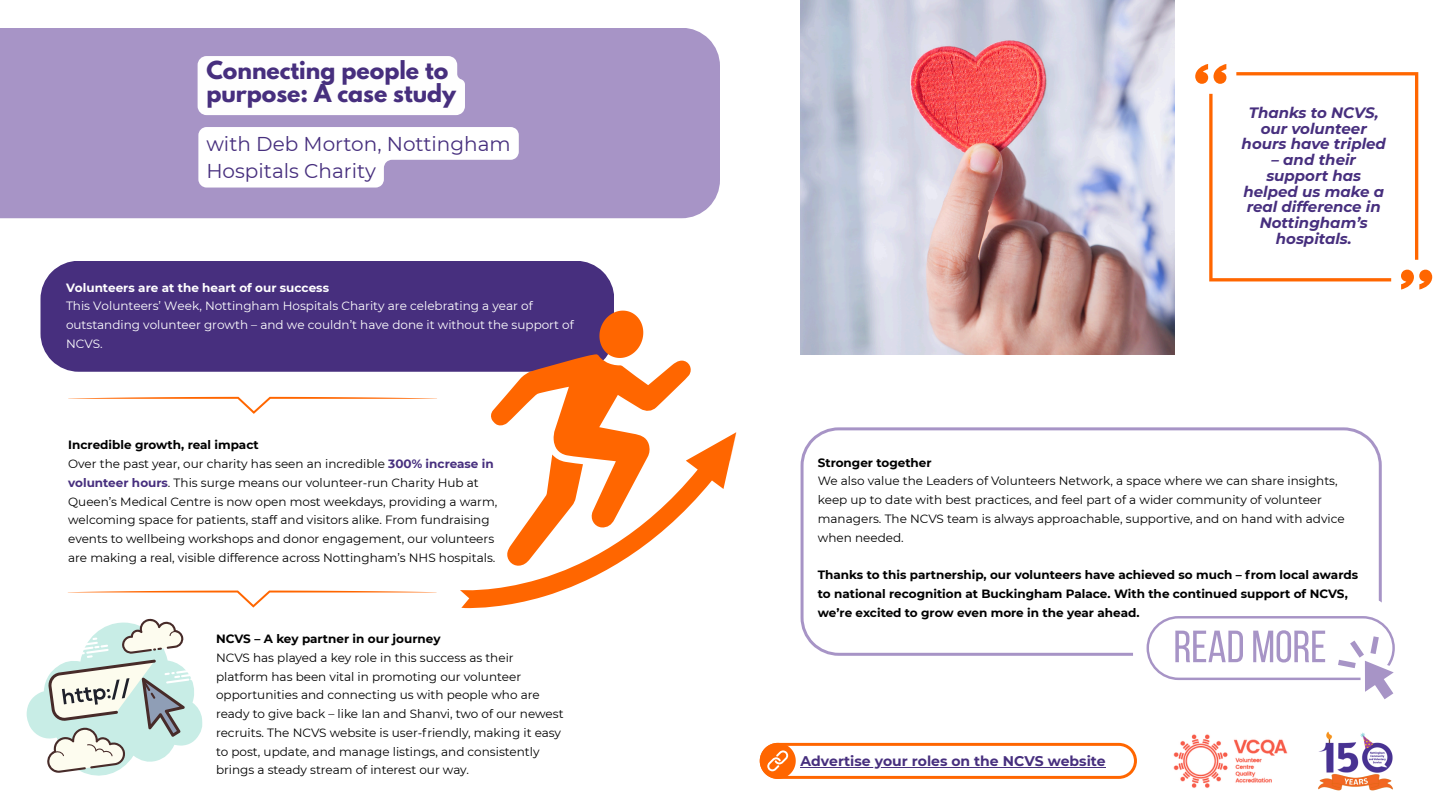
<style>
.page{position:relative;width:1440px;height:810px;background:#fff}
.page>*{position:absolute;margin:0;border:0;box-sizing:border-box;transform-origin:0 0}
.t1{font:700 22px/23.2px "League Spartan";color:#472f7e}
.t2{font:20px/27.8px "Montserrat";color:#472f7e}
.t3{font:italic 700 15px/15.8px "Montserrat";color:#472f7e;text-align:center}
.t4{font:700 14px "Montserrat";color:#472f7e}
.t5{font:12px/18.8px "Montserrat";color:#000}
.t6{font:700 12px/18.8px "Montserrat";color:#000}
.t7{font:12px/18.8px "Montserrat";color:#fff}
.t8{font:700 12px "Montserrat";color:#fff}
.s1{font-weight:700;color:#472f7e}
</style>
<div class="page">
<img style="left:801px;top:0;width:374px;height:355px">
<img style="left:1318px;top:731px;width:75px;height:60px">
<img style="left:1173px;top:734px;width:115px;height:54px">
<svg style="left:760px;top:743px;width:377px;height:36px"></svg>
<hr style="left:801px;top:767px;width:305px;height:1px;background:#472f7e">
<div style="left:0;top:28px;width:720px;height:190px;background:#a794c6"></div>
<div style="left:40px;top:261px;width:574px;height:111px;background:#472f7e"></div>
<svg style="left:490px;top:304px;width:201px;height:128px"></svg>
<svg style="left:460px;top:432px;width:276px;height:176px"></svg>
<svg style="left:68px;top:397px;width:369px;height:17px"></svg>
<svg style="left:26px;top:591px;width:411px;height:185px"></svg>
<svg style="left:801px;top:427px;width:581px;height:229px"></svg>
<svg style="left:1133px;top:597px;width:262px;height:102px"></svg>
<svg style="left:198px;top:56px;width:267px;height:59px"></svg>
<svg style="left:198px;top:127px;width:321px;height:61px"></svg>
<svg style="left:1195px;top:64px;width:237px;height:226px"></svg>
<p class="t1" style="left:206px;top:62px;width:251px">Connecting people to purpose: A case study</p>
<p class="t2" style="left:206px;top:129px;width:306px">with Deb Morton, Nottingham<br>Hospitals Charity</p>
<p class="t8" style="left:66px;top:280px;width:265px">Volunteers are at the heart of our success</p>
<p class="t7" style="left:66px;top:297px;width:509px">This Volunteers’ Week, Nottingham Hospitals Charity are celebrating a year of outstanding volunteer growth – and we couldn’t have done it without the support of<br>NCVS.</p>
<p class="t6" style="left:68px;top:436px;width:192px">Incredible growth, real impact</p>
<p class="t5" style="left:68px;top:454px;width:431px">Over the past year, our charity has seen an incredible <span class="s1">300% increase in volunteer hours</span>. This surge means our volunteer-run Charity Hub at Queen’s Medical Centre is now open most weekdays, providing a warm, welcoming space for patients, staff and visitors alike. From fundraising events to wellbeing workshops and donor engagement, our volunteers are making a real, visible difference across Nottingham’s NHS hospitals.</p>
<p class="t6" style="left:216px;top:629px;width:226px">NCVS – A key partner in our journey</p>
<p class="t5" style="left:216px;top:648px;width:349px">NCVS has played a key role in this success as their platform has been vital in promoting our volunteer opportunities and connecting us with people who are ready to give back – like Ian and Shanvi, two of our newest recruits. The NCVS website is user-friendly, making it easy to post, update, and manage listings, and consistently brings a steady stream of interest our way.</p>
<h4 class="t3" style="left:1242px;top:105px;width:146px">Thanks to NCVS, our volunteer hours have tripled</h4>
<h4 class="t3" style="left:1243px;top:152px;width:142px">– and their support has helped us make a real difference in<br>Nottingham’s hospitals.</h4>
<p class="t6" style="left:818px;top:453px;width:115px">Stronger together</p>
<p class="t5" style="left:818px;top:472px;width:528px">We also value the Leaders of Volunteers Network, a space where we can share insights, keep up to date with best practices, and feel part of a wider community of volunteer managers. The NCVS team is always approachable, supportive, and on hand with advice when needed.</p>
<p class="t6" style="left:818px;top:565px;width:542px">Thanks to this partnership, our volunteers have achieved so much – from local awards to national recognition at Buckingham Palace. With the continued support of NCVS, we’re excited to grow even more in the year ahead.</p>
<p class="t4" style="left:801px;top:752px;width:307px">Advertise your roles on the NCVS website</p>
</div>
